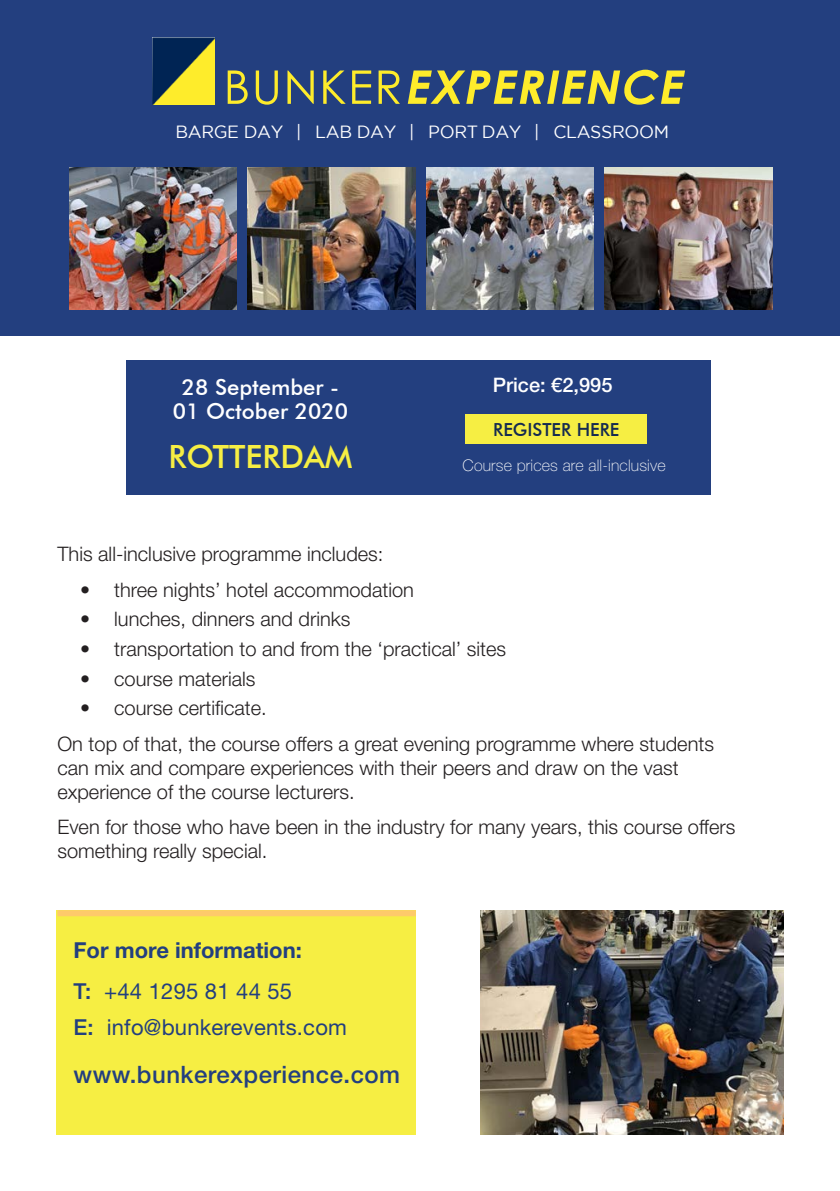
<style>
.page{position:relative;width:840px;height:1191px;background:#fff}
.page>*{position:absolute;margin:0;border:0;box-sizing:border-box;transform-origin:0 0}
.t1{font:500 32px "Futura BT";color:#f6ee43}
.t2{font:500 24px "Helvetica Neue LT Std";letter-spacing:.02em;color:#233f7f}
.t3{font:700 22px/41.6px "Helvetica Neue LT Std";color:#233f7f}
.t4{font:500 22px/24px "Futura BT";color:#fff;text-align:center}
.t5{font:22px "Helvetica Neue LT Std";letter-spacing:.01em;color:#233f7f}
.t6{font:300 20px/24px "Helvetica Neue LT Std";color:#231f20}
.t7{font:500 20px "Helvetica Neue LT Std";color:#fff}
.t8{font:500 18px "Futura BT";color:#152a50}
.t9{font:17.6px "Gotham";letter-spacing:-.02em;color:#fff}
.t10{font:100 16px "Helvetica Neue LT Std";letter-spacing:.01em;color:#fff}
.s1{font-weight:500}
.s2{font-weight:400}
</style>
<div class="page">
<div style="left:57px;top:910px;width:359px;height:224px;background:#f6ee43"></div>
<div style="left:0;top:0;width:839px;height:336px;background:#233f7f"></div>
<img style="left:69px;top:168px;width:167px;height:141px">
<img style="left:247px;top:168px;width:168px;height:141px">
<img style="left:426px;top:168px;width:167px;height:141px">
<img style="left:604px;top:168px;width:167px;height:141px">
<div style="left:57px;top:910px;width:358px;height:6px;background:#feca6a"></div>
<div style="left:126px;top:360px;width:584px;height:134px;background:#233f7f"></div>
<div style="left:465px;top:414px;width:181px;height:30px;background:#f6ee43"></div>
<img style="left:480px;top:910px;width:302px;height:224px">
<img style="left:153px;top:37px;width:61px;height:67px">
<img style="left:255px;top:70px;width:429px;height:35px">
<p class="t9" style="left:175px;top:120px;width:495px">BARGE DAY | LAB DAY | PORT DAY | CLASSROOM</p>
<p class="t4" style="left:173px;top:375px;width:176px">28 September -<br>01 October 2020</p>
<h1 class="t1" style="left:168px;top:437px;width:185px">ROTTERDAM</h1>
<p class="t7" style="left:492px;top:373px;width:121px">Price: €2,995</p>
<p class="t8" style="left:493px;top:418px;width:128px">REGISTER HERE</p>
<p class="t10" style="left:462px;top:456px;width:204px">Course prices are all-inclusive</p>
<p class="t6" style="left:57px;top:541px;width:327px">This all-inclusive programme includes:</p>
<p class="t6" style="left:80px;top:577px;width:335px">• three nights’ hotel accommodation</p>
<p class="t6" style="left:80px;top:606px;width:271px">• lunches, dinners and drinks</p>
<p class="t6" style="left:80px;top:636px;width:427px">• transportation to and from the ‘practical’ sites</p>
<p class="t6" style="left:80px;top:666px;width:177px">• course materials</p>
<p class="t6" style="left:57px;top:690px;width:657px;line-height:35.4px;text-indent:23px">• course certificate.<br>On top of that, the course offers a great evening programme where students</p>
<p class="t6" style="left:57px;top:755px;width:622px">can mix and compare experiences with their peers and draw on the vast experience of the course lecturers.</p>
<p class="t6" style="left:57px;top:814px;width:679px">Even for those who have been in the industry for many years, this course offers something really special.</p>
<p class="t3" style="left:73px;top:928px;width:230px">For more information:<br><span class="s1">T:</span> <span class="s2">+44 1295 81 44 55</span></p>
<p class="t5" style="left:73px;top:1014px;width:275px"><span class="s1">E:</span> info@bunkerevents.com</p>
<p class="t2" style="left:73px;top:1060px;width:328px">www.bunkerexperience.com</p>
</div>
